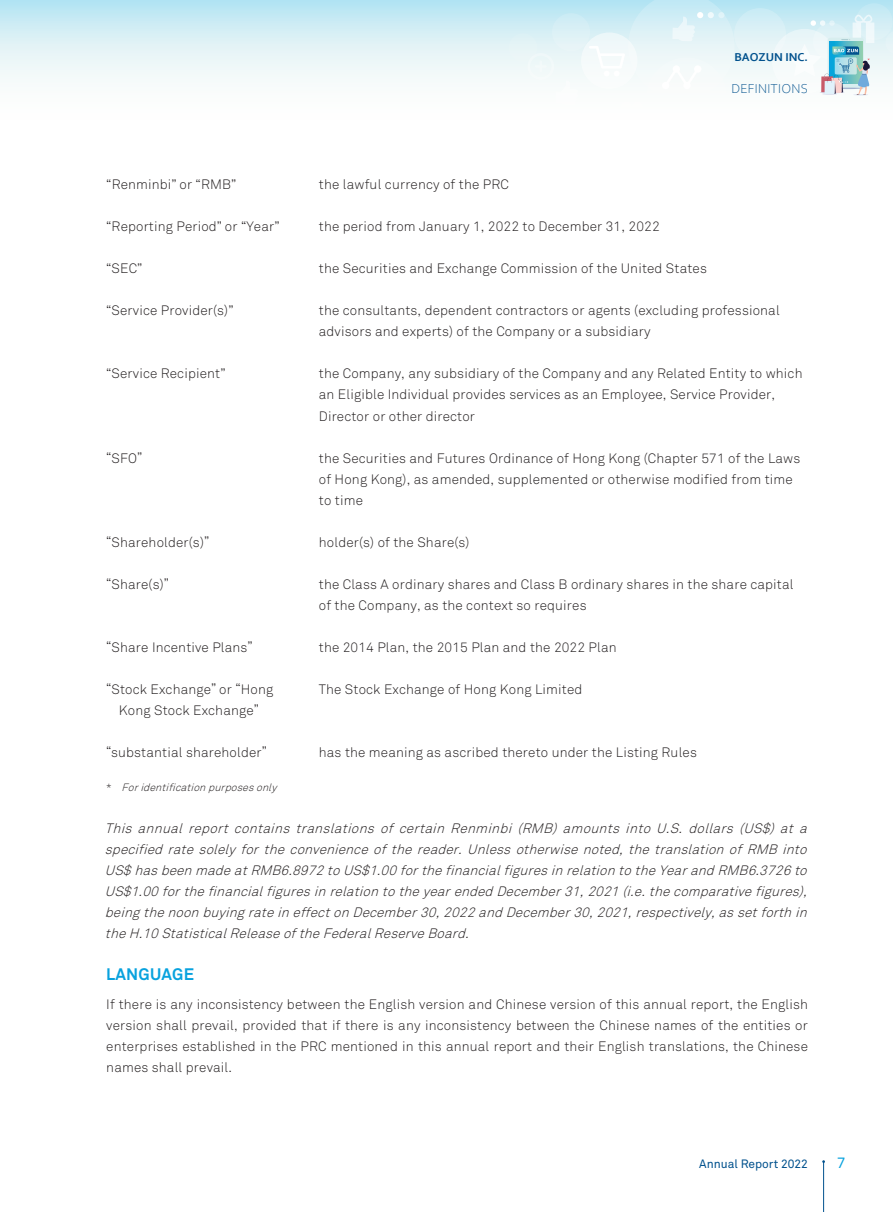
<style>
.page{position:relative;width:893px;height:1212px;background:#fff}
.page>*{position:absolute;margin:0;border:0;box-sizing:border-box;transform-origin:0 0}
.t1{font:700 16.5px "Akkurat Pro";letter-spacing:.01em;color:#08a2de}
.t2{font:15px "Akkurat Pro";color:#08a2de}
.t3{font:13.5px/21px "Akkurat Light Pro";letter-spacing:.01em;color:#231f20}
.t4{font:italic 13.5px/21px "Akkurat Light Pro";color:#231f20;text-align:justify}
.t5{font:300 13.5px "Corbel";letter-spacing:.02em;color:#01518d}
.t6{font:12px "Akkurat Pro";color:#01518d}
.t7{font:700 12px "Corbel";color:#01518d}
.t8{font:italic 10.5px "Akkurat Light Pro";color:#231f20}
.s1{font-style:normal}
</style>
<div class="page">
<svg style="left:1px;top:0;width:892px;height:79px"></svg>
<svg style="left:0;top:0;width:1px;height:79px"></svg>
<div style="left:552px;top:13px;width:38px;height:38px;background:linear-gradient(to bottom,#cbebf4,#eaf5f7);border-radius:50%"></div>
<div style="left:509px;top:33px;width:28px;height:29px;background:#e6f4f6;border-radius:50%"></div>
<div style="left:581px;top:32px;width:56px;height:57px;background:#fff;border-radius:50%"></div>
<svg style="left:589px;top:0;width:145px;height:79px"></svg>
<svg style="left:527px;top:53px;width:51px;height:26px"></svg>
<div style="left:734px;top:8px;width:52px;height:52px;background:linear-gradient(to bottom,#c9ebf5,#f2f8f8);border-radius:50%"></div>
<svg style="left:856px;top:3px;width:37px;height:37px"></svg>
<svg style="left:885px;top:30px;width:8px;height:24px"></svg>
<svg style="left:776px;top:15px;width:98px;height:81px"></svg>
<hr style="left:823px;top:1161px;width:1px;height:51px;background:#01518d">
<p class="t7" style="left:734px;top:50px;width:75px">BAOZUN INC.</p>
<p class="t5" style="left:731px;top:80px;width:78px">DEFINITIONS</p>
<p class="t3" style="left:106px;top:174px;width:131px">“Renminbi” or “RMB”</p>
<p class="t3" style="left:319px;top:174px;width:191px">the lawful currency of the PRC</p>
<p class="t3" style="left:106px;top:216px;width:175px">“Reporting Period” or “Year”</p>
<p class="t3" style="left:319px;top:216px;width:342px">the period from January 1, 2022 to December 31, 2022</p>
<p class="t3" style="left:106px;top:258px;width:38px">“SEC”</p>
<p class="t3" style="left:319px;top:258px;width:389px">the Securities and Exchange Commission of the United States</p>
<p class="t3" style="left:106px;top:300px;width:129px">“Service Provider(s)”</p>
<p class="t3" style="left:319px;top:300px;width:462px">the consultants, dependent contractors or agents (excluding professional advisors and experts) of the Company or a subsidiary</p>
<p class="t3" style="left:106px;top:363px;width:121px">“Service Recipient”</p>
<p class="t3" style="left:319px;top:363px;width:485px">the Company, any subsidiary of the Company and any Related Entity to which an Eligible Individual provides services as an Employee, Service Provider,<br>Director or other director</p>
<p class="t3" style="left:106px;top:447px;width:38px">“SFO”</p>
<p class="t3" style="left:319px;top:447px;width:483px">the Securities and Futures Ordinance of Hong Kong (Chapter 571 of the Laws of Hong Kong), as amended, supplemented or otherwise modified from time to time</p>
<p class="t3" style="left:106px;top:532px;width:104px">“Shareholder(s)”</p>
<p class="t3" style="left:319px;top:532px;width:152px">holder(s) of the Share(s)</p>
<p class="t3" style="left:106px;top:574px;width:64px">“Share(s)”</p>
<p class="t3" style="left:319px;top:574px;width:476px">the Class A ordinary shares and Class B ordinary shares in the share capital of the Company, as the context so requires</p>
<p class="t3" style="left:106px;top:637px;width:148px">“Share Incentive Plans”</p>
<p class="t3" style="left:319px;top:637px;width:299px">the 2014 Plan, the 2015 Plan and the 2022 Plan</p>
<p class="t3" style="left:106px;top:679px;width:169px;text-align:center">“Stock Exchange” or “Hong<br>Kong Stock Exchange”</p>
<p class="t3" style="left:319px;top:679px;width:265px">The Stock Exchange of Hong Kong Limited</p>
<p class="t3" style="left:106px;top:742px;width:162px">“substantial shareholder”</p>
<p class="t3" style="left:319px;top:742px;width:380px">has the meaning as ascribed thereto under the Listing Rules</p>
<p class="t8" style="left:106px;top:781px;width:175px"><span class="s1">*</span> Foridentification purposesonly</p>
<p class="t4" style="left:105px;top:818px;width:708px">This annual report contains translations of certain Renminbi (RMB) amounts into U.S. dollars (US$) at a specified rate solely for the convenience of the reader. Unless otherwise noted, the translation of RMB into US$hasbeen madeatRMB6.8972toUS$1.00forthefinancialfiguresin relation totheYearand RMB6.3726to US$1.00forthefinancialfiguresin relation totheyearended December31,2021(i.e.thecomparativefigures), beingthenoon buyingratein effecton December30,2022and December30,2021,respectively,assetforth in theH.10StatisticalReleaseoftheFederalReserveBoard.</p>
<p class="t1" style="left:106px;top:964px;width:89px">LANGUAGE</p>
<p class="t3" style="left:106px;top:994px;width:703px;text-align:justify">If there is any inconsistency between the English version and Chinese version of this annual report, the English version shall prevail, provided that if there is any inconsistency between the Chinese names of the entities or enterprises established in the PRC mentioned in this annual report and their English translations, the Chinese names shall prevail.</p>
<p class="t6" style="left:699px;top:1156px;width:110px">Annual Report 2022</p>
<p class="t2" style="left:837px;top:1154px;width:10px">7</p>
</div>
